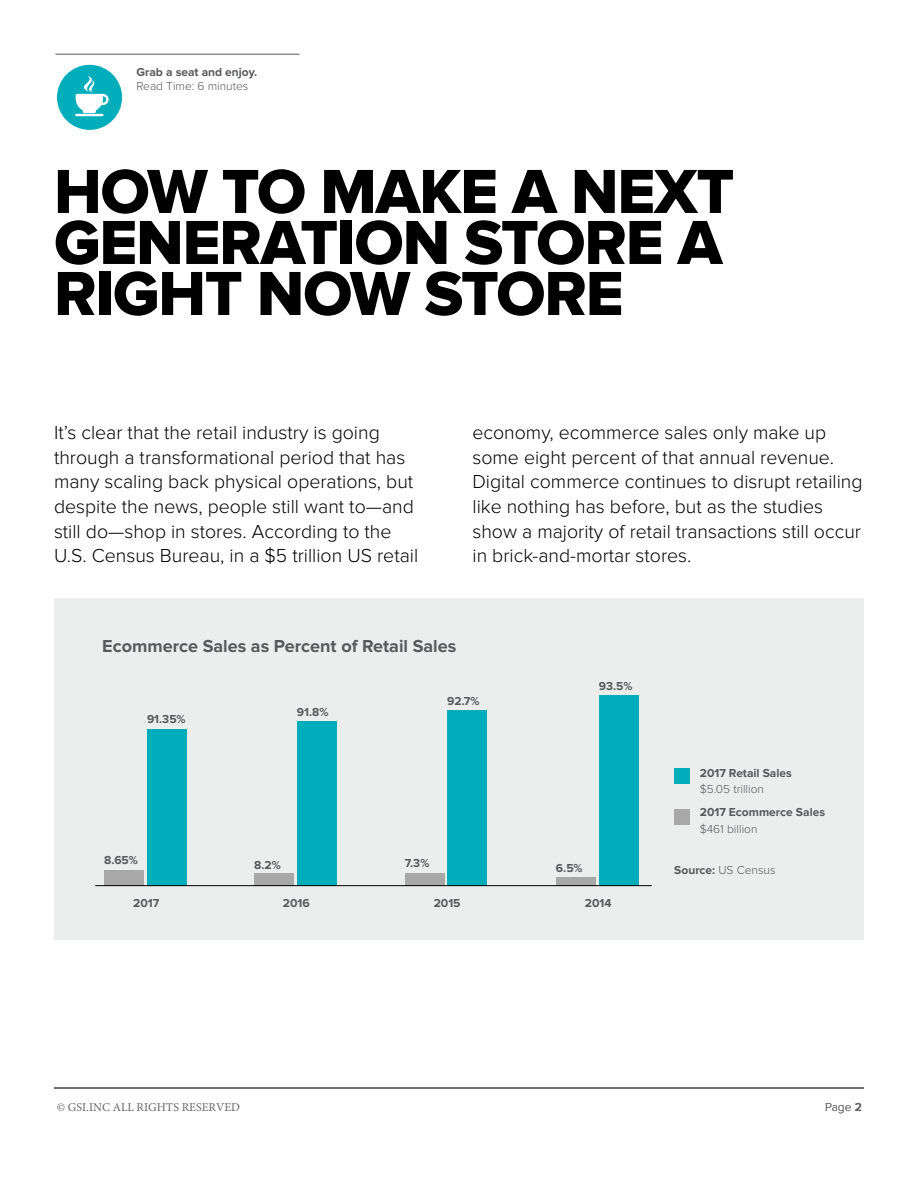
<style>
.page{position:relative;width:918px;height:1188px;background:#fff}
.page>*{position:absolute;margin:0;border:0;box-sizing:border-box;transform-origin:0 0}
.t1{font:64.5px/51px "Proxima Nova Extrabld";letter-spacing:-.02em;color:#000}
.t2{font:300 19.5px/24.8px "Proxima Nova";color:#000}
.t3{font:700 18px "Proxima Nova";color:#58595b}
.t4{font:700 12px "Proxima Nova";color:#58595b}
.t5{font:300 12px "Proxima Nova";color:#58595b}
.t6{font:12px "Minion Pro";color:#666}
.t7{font:300 12px "Proxima Nova";color:#666}
.s1{font-weight:700}
.s2{font-weight:600}
</style>
<div class="page">
<hr style="left:54px;top:1087px;width:810px;height:2px;background:#666">
<div style="left:57px;top:65px;width:65px;height:65px;background:#00adbb;border-radius:50%"></div>
<hr style="left:75px;top:114px;width:29px;height:2px;background:#fff">
<svg style="left:76px;top:76px;width:33px;height:37px"></svg>
<hr style="left:56px;top:54px;width:244px;height:1px;background:#58595b">
<div style="left:54px;top:599px;width:810px;height:341px;background:#eceded"></div>
<div style="left:147px;top:729px;width:40px;height:157px;background:#00adbb"></div>
<div style="left:104px;top:870px;width:40px;height:16px;background:#a8a8a8"></div>
<div style="left:297px;top:721px;width:40px;height:165px;background:#00adbb"></div>
<div style="left:254px;top:873px;width:40px;height:13px;background:#a8a8a8"></div>
<div style="left:447px;top:711px;width:40px;height:175px;background:#00adbb"></div>
<div style="left:405px;top:873px;width:40px;height:13px;background:#a8a8a8"></div>
<div style="left:599px;top:696px;width:40px;height:190px;background:#00adbb"></div>
<div style="left:556px;top:877px;width:40px;height:9px;background:#a8a8a8"></div>
<hr style="left:95px;top:885px;width:557px;height:1px;background:#000">
<div style="left:674px;top:769px;width:16px;height:15px;background:#00adbb"></div>
<div style="left:674px;top:809px;width:16px;height:15px;background:#a8a8a8"></div>
<p class="t4" style="left:136px;top:65px;width:122px">Grab a seat and enjoy.</p>
<p class="t5" style="left:136px;top:80px;width:113px">Read Time: 6 minutes</p>
<h1 class="t1" style="left:54px;top:168px;width:682px">HOW TO MAKE A NEXT<br>GENERATION STORE A<br>RIGHT NOW STORE</h1>
<p class="t2" style="left:54px;top:420px;width:366px">It’s clear that the retail industry is going through a transformational period that has many scaling back physical operations, but despite the news, people still want to—and still do—shop in stores. According to the U.S. Census Bureau, in a $5 trillion US retail</p>
<p class="t2" style="left:472px;top:420px;width:392px">economy, ecommerce sales only make up some eight percent of that annual revenue.<br>Digital commerce continues to disrupt retailing like nothing has before, but as the studies show a majority of retail transactions still occur in brick-and-mortar stores.</p>
<p class="t3" style="left:102px;top:636px;width:356px">Ecommerce Sales as Percent of Retail Sales</p>
<p class="t4" style="left:599px;top:679px;width:35px">93.5%</p>
<p class="t4" style="left:147px;top:713px;width:40px">91.35%</p>
<p class="t4" style="left:297px;top:705px;width:33px">91.8%</p>
<p class="t4" style="left:104px;top:854px;width:35px">8.65%</p>
<p class="t4" style="left:133px;top:896px;width:28px">2017</p>
<p class="t4" style="left:283px;top:896px;width:28px">2016</p>
<p class="t4" style="left:254px;top:858px;width:28px">8.2%</p>
<p class="t4" style="left:447px;top:694px;width:34px">92.7%</p>
<p class="t4" style="left:405px;top:857px;width:26px">7.3%</p>
<p class="t4" style="left:434px;top:896px;width:28px">2015</p>
<p class="t4" style="left:556px;top:861px;width:28px">6.5%</p>
<p class="t4" style="left:585px;top:896px;width:28px">2014</p>
<p class="t4" style="left:700px;top:766px;width:94px">2017 Retail Sales</p>
<p class="t5" style="left:700px;top:782px;width:66px">$5.05 trillion</p>
<p class="t4" style="left:700px;top:806px;width:127px">2017 Ecommerce Sales</p>
<p class="t5" style="left:700px;top:822px;width:59px">$461 billion</p>
<p class="t5" style="left:674px;top:863px;width:103px"><span class="s1">Source:</span> US Census</p>
<p class="t6" style="left:57px;top:1099px;width:185px">© GSI.INC ALL RIGHTS RESERVED</p>
<p class="t7" style="left:825px;top:1100px;width:38px">Page <span class="s2">2</span></p>
</div>
